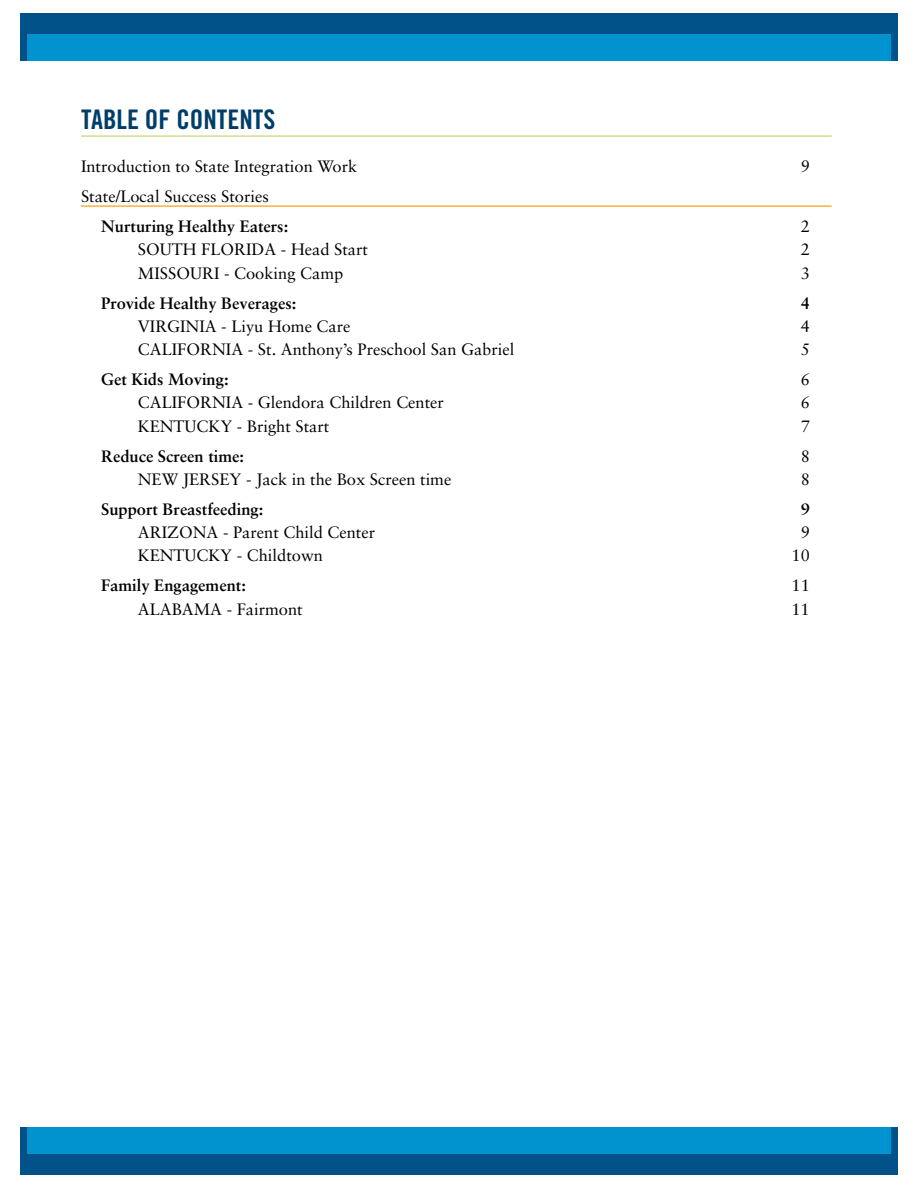
<style>
.page{position:relative;width:918px;height:1188px;background:#fff}
.page>*{position:absolute;margin:0;border:0;box-sizing:border-box;transform-origin:0 0}
.t1{font:27px "Trade Gothic Bold Cond Twenty";color:#003e69}
.t2{font:16.5px "Sabon";color:#000}
.t3{font:700 16.5px "Sabon";color:#000}
</style>
<div class="page">
<hr style="left:81px;top:135px;width:751px;height:2px;background:#d4db90">
<hr style="left:81px;top:205px;width:751px;height:2px;background:#fbb040">
<div style="left:20px;top:14px;width:878px;height:47px;background:#005288"></div>
<div style="left:27px;top:34px;width:864px;height:27px;background:#0093d0"></div>
<div style="left:20px;top:1127px;width:878px;height:47px;background:#005288"></div>
<div style="left:27px;top:1127px;width:864px;height:27px;background:#0093d0"></div>
<h1 class="t1" style="left:81px;top:103px;width:196px">TABLE OF CONTENTS</h1>
<p class="t2" style="left:81px;top:157px;width:278px">Introduction to State Integration Work</p>
<p class="t2" style="left:801px;top:157px;width:11px">9</p>
<p class="t2" style="left:81px;top:187px;width:189px">State/Local Success Stories</p>
<p class="t3" style="left:101px;top:216px;width:189px">Nurturing Healthy Eaters:</p>
<p class="t2" style="left:801px;top:217px;width:11px">2</p>
<p class="t2" style="left:138px;top:240px;width:232px">SOUTH FLORIDA - Head Start</p>
<p class="t2" style="left:801px;top:240px;width:11px">2</p>
<p class="t2" style="left:138px;top:263px;width:207px">MISSOURI - Cooking Camp</p>
<p class="t2" style="left:801px;top:263px;width:11px">3</p>
<p class="t3" style="left:101px;top:293px;width:197px">Provide Healthy Beverages:</p>
<p class="t3" style="left:801px;top:293px;width:11px">4</p>
<p class="t2" style="left:138px;top:316px;width:214px">VIRGINIA - Liyu Home Care</p>
<p class="t2" style="left:801px;top:316px;width:11px">4</p>
<p class="t2" style="left:138px;top:340px;width:378px">CALIFORNIA - St. Anthony’s Preschool San Gabriel</p>
<p class="t2" style="left:801px;top:340px;width:11px">5</p>
<p class="t3" style="left:101px;top:369px;width:129px">Get Kids Moving:</p>
<p class="t2" style="left:801px;top:370px;width:11px">6</p>
<p class="t2" style="left:138px;top:393px;width:308px">CALIFORNIA - Glendora Children Center</p>
<p class="t2" style="left:801px;top:393px;width:11px">6</p>
<p class="t2" style="left:138px;top:416px;width:193px">KENTUCKY - Bright Start</p>
<p class="t2" style="left:801px;top:416px;width:11px">7</p>
<p class="t3" style="left:101px;top:446px;width:144px">Reduce Screen time:</p>
<p class="t2" style="left:801px;top:446px;width:11px">8</p>
<p class="t2" style="left:138px;top:469px;width:315px">NEW JERSEY - Jack in the Box Screen time</p>
<p class="t2" style="left:801px;top:469px;width:11px">8</p>
<p class="t3" style="left:101px;top:499px;width:164px">Support Breastfeeding:</p>
<p class="t3" style="left:801px;top:499px;width:11px">9</p>
<p class="t2" style="left:138px;top:523px;width:239px">ARIZONA - Parent Child Center</p>
<p class="t2" style="left:801px;top:523px;width:11px">9</p>
<p class="t2" style="left:138px;top:546px;width:187px">KENTUCKY - Childtown</p>
<p class="t2" style="left:792px;top:546px;width:20px">10</p>
<p class="t3" style="left:101px;top:575px;width:146px">Family Engagement:</p>
<p class="t2" style="left:792px;top:576px;width:20px">11</p>
<p class="t2" style="left:138px;top:599px;width:166px">ALABAMA - Fairmont</p>
<p class="t2" style="left:791px;top:599px;width:20px">11</p>
</div>
